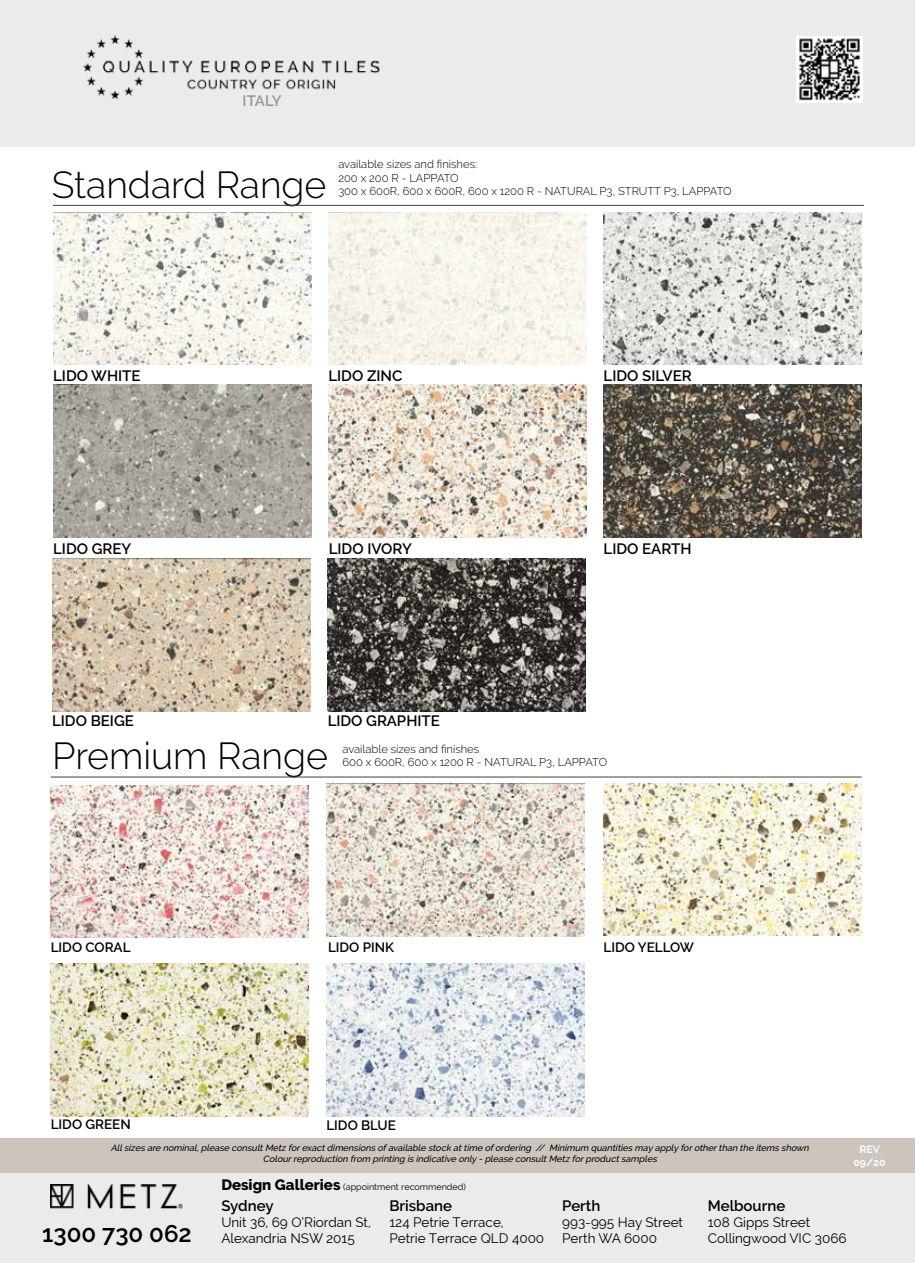
<style>
.page{position:relative;width:915px;height:1263px;background:#fff}
.page>*{position:absolute;margin:0;border:0;box-sizing:border-box;transform-origin:0 0}
.t1{font:300 37.5px "Raleway";color:#000}
.t2{font:600 24px "Raleway";color:#000}
.t3{font:600 15px "Raleway";color:#000}
.t4{font:600 15px "Raleway";letter-spacing:-.035em;color:#939598}
.t5{font:13.5px "Raleway";color:#000}
.t6{font:600 13.5px "Raleway";color:#000}
.t7{font:300 11.25px/13.5px "Raleway";color:#000}
.t8{font:700 10.5px/12.6px "Raleway";color:#fff;text-align:center}
.t9{font:italic 500 9px/10.8px "Raleway";letter-spacing:-.01em;color:#000;text-align:center}
.t10{font:9px "Raleway";color:#000}
.s1{font-weight:800;font-size:15px}
</style>
<div class="page">
<div style="left:0;top:0;width:914px;height:147px;background:#ebebec"></div>
<img style="left:83px;top:36px;width:297px;height:64px">
<div style="left:0;top:1159px;width:914px;height:104px;background:#ebebec"></div>
<div style="left:0;top:1138px;width:914px;height:34px;background:#ccc4bd"></div>
<img style="left:51px;top:1185px;width:132px;height:25px">
<img style="left:53px;top:212px;width:258px;height:153px">
<img style="left:328px;top:212px;width:258px;height:153px">
<img style="left:603px;top:212px;width:258px;height:153px">
<img style="left:53px;top:385px;width:258px;height:152px">
<img style="left:328px;top:385px;width:258px;height:152px">
<img style="left:603px;top:385px;width:258px;height:152px">
<img style="left:52px;top:559px;width:258px;height:152px">
<img style="left:327px;top:559px;width:258px;height:152px">
<img style="left:326px;top:784px;width:258px;height:152px">
<img style="left:51px;top:785px;width:258px;height:153px">
<img style="left:326px;top:963px;width:258px;height:153px">
<hr style="left:51px;top:777px;width:810px;height:1px;background:#414042">
<img style="left:603px;top:784px;width:258px;height:152px">
<hr style="left:53px;top:205px;width:810px;height:1px;background:#414042">
<img style="left:51px;top:963px;width:258px;height:153px">
<img style="left:796px;top:36px;width:66px;height:67px">
<h3 class="t4" style="left:242px;top:92px;width:41px">ITALY</h3>
<h1 class="t1" style="left:52px;top:163px;width:276px">Standard Range</h1>
<p class="t7" style="left:338px;top:157px;width:394px">available sizes and finishes:<br>200 x 200 R - LAPPATO<br>300 x 600R, 600 x 600R, 600 x 1200 R - NATURAL P3, STRUTT P3, LAPPATO</p>
<h3 class="t3" style="left:53px;top:367px;width:89px">LIDO WHITE</h3>
<h3 class="t3" style="left:328px;top:367px;width:75px">LIDO ZINC</h3>
<h3 class="t3" style="left:603px;top:367px;width:90px">LIDO SILVER</h3>
<h3 class="t3" style="left:53px;top:540px;width:80px">LIDO GREY</h3>
<h3 class="t3" style="left:328px;top:540px;width:85px">LIDO IVORY</h3>
<h3 class="t3" style="left:603px;top:540px;width:89px">LIDO EARTH</h3>
<h3 class="t3" style="left:52px;top:712px;width:83px">LIDO BEIGE</h3>
<h3 class="t3" style="left:327px;top:712px;width:114px">LIDO GRAPHITE</h3>
<h1 class="t1" style="left:52px;top:734px;width:277px">Premium Range</h1>
<p class="t7" style="left:342px;top:742px;width:266px">available sizes and finishes<br>600 x 600R, 600 x 1200 R - NATURAL P3, LAPPATO</p>
<h3 class="t6" style="left:51px;top:940px;width:81px">LIDO CORAL</h3>
<h3 class="t6" style="left:328px;top:940px;width:68px">LIDO PINK</h3>
<h3 class="t6" style="left:51px;top:1116px;width:81px">LIDO GREEN</h3>
<h3 class="t6" style="left:326px;top:1118px;width:71px">LIDO BLUE</h3>
<h3 class="t6" style="left:603px;top:939px;width:92px">LIDO YELLOW</h3>
<p class="t9" style="left:111px;top:1142px;width:701px">Allsizes are nominal,please consultMetz forexactdimensions of available stock attime of ordering // Minimum quantities may apply forotherthan the items shown<br>Colourreproduction from printing is indicative only -please consultMetz forproductsamples</p>
<p class="t8" style="left:853px;top:1143px;width:34px">REV<br>09/20</p>
<p class="t10" style="left:221px;top:1182px;width:246px"><span class="s1">Design Galleries</span> (appointment recommended)</p>
<h3 class="t3" style="left:221px;top:1196px;width:54px">Sydney</h3>
<h3 class="t3" style="left:389px;top:1196px;width:64px">Brisbane</h3>
<h3 class="t3" style="left:562px;top:1196px;width:40px">Perth</h3>
<h3 class="t3" style="left:707px;top:1196px;width:79px">Melbourne</h3>
<h3 class="t5" style="left:221px;top:1214px;width:151px">Unit 36, 69 O’Riordan St,</h3>
<h3 class="t5" style="left:389px;top:1214px;width:116px">124 Petrie Terrace,</h3>
<h3 class="t5" style="left:562px;top:1214px;width:122px">993-995 Hay Street</h3>
<h3 class="t5" style="left:707px;top:1214px;width:104px">108 Gipps Street</h3>
<h3 class="t5" style="left:221px;top:1230px;width:135px">Alexandria NSW 2015</h3>
<h3 class="t5" style="left:389px;top:1230px;width:156px">Petrie Terrace QLD 4000</h3>
<h3 class="t5" style="left:562px;top:1230px;width:96px">Perth WA 6000</h3>
<h3 class="t5" style="left:707px;top:1230px;width:140px">Collingwood VIC 3066</h3>
<h2 class="t2" style="left:42px;top:1220px;width:151px">1300 730 062</h2>
</div>
